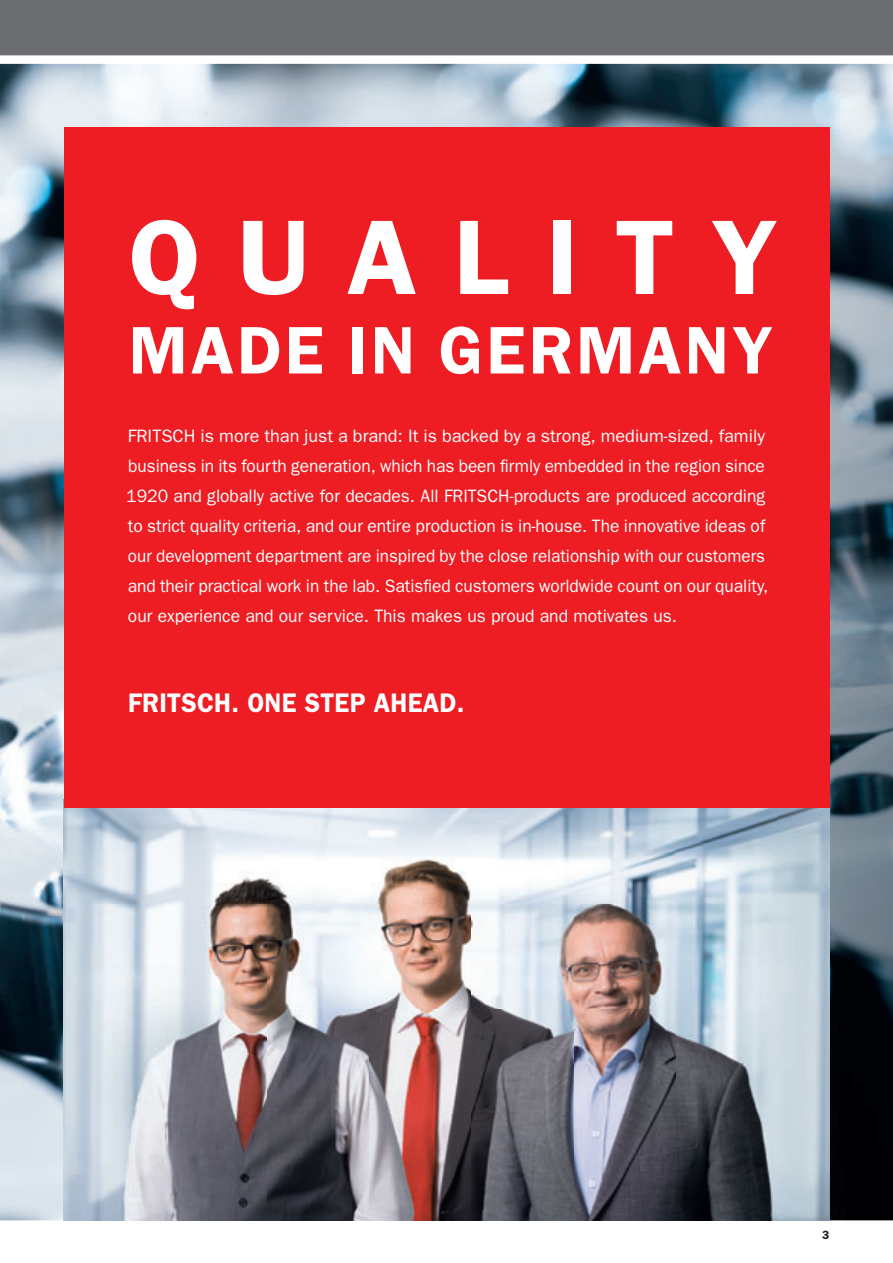
<style>
.page{position:relative;width:893px;height:1263px;background:#fff}
.page>*{position:absolute;margin:0;border:0;box-sizing:border-box;transform-origin:0 0}
.t1{font:600 106.5px "Franklin Gothic";letter-spacing:.335em;color:#fff}
.t2{font:600 67.5px "Franklin Gothic";letter-spacing:.05em;color:#fff}
.t3{font:600 27px "Franklin Gothic";letter-spacing:.01em;color:#fff;scale:.95 1}
.t4{font:18px/30px "Franklin Gothic";color:#fff}
.t5{font:600 12px "Franklin Gothic";color:#231f20}
</style>
<div class="page">
<div style="left:0;top:0;width:893px;height:55px;background:#6c6d70"></div>
<img style="left:0;top:64px;width:893px;height:1156px">
<img style="left:64px;top:808px;width:765px;height:412px">
<div style="left:64px;top:128px;width:765px;height:680px;background:#ee1d23"></div>
<h1 class="t1" style="left:128px;top:220px;width:650px">QUALITY</h1>
<h2 class="t2" style="left:129px;top:327px;width:645px">MADE IN GERMANY</h2>
<p class="t4" style="left:126px;top:422px;width:644px">FRITSCH is more than just a brand: It is backed by a strong, medium-sized, family business in its fourth generation, which has been firmly embedded in the region since 1920 and globally active for decades. All FRITSCH-products are produced according to strict quality criteria, and our entire production is in-house. The innovative ideas of our development department are inspired by the close relationship with our customers and their practical work in the lab. Satisfied customers worldwide count on our quality, our experience and our service. This makes us proud and motivates us.</p>
<h3 class="t3" style="left:128px;top:693px;width:355px">FRITSCH. ONE STEP AHEAD.</h3>
<p class="t5" style="left:822px;top:1230px;width:9px">3</p>
</div>
